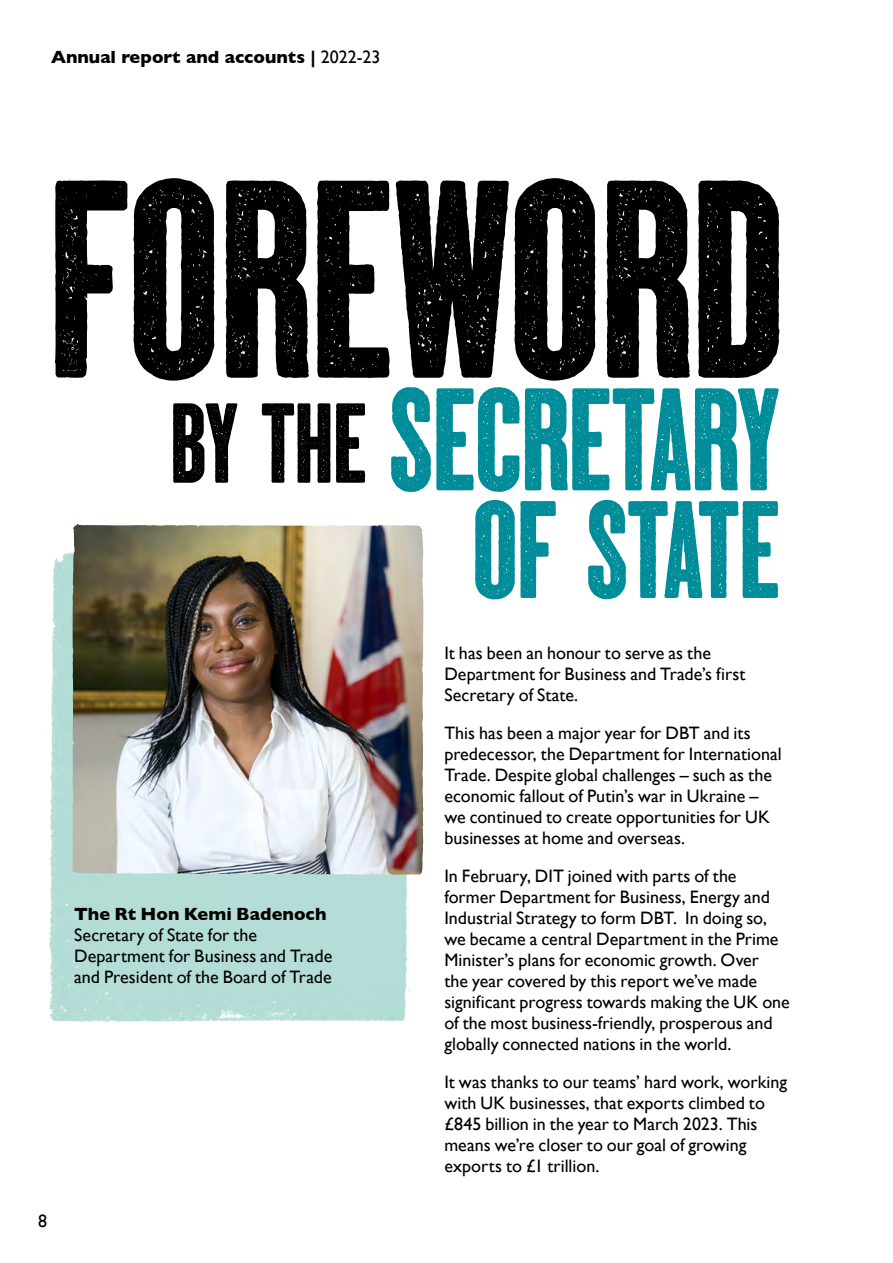
<style>
.page{position:relative;width:893px;height:1263px;background:#fff}
.page>*{position:absolute;margin:0;border:0;box-sizing:border-box;transform-origin:0 0}
.HEAD_2{font:259.2px "Dail Tabloid Mi UK Light";letter-spacing:-.035em;color:#000}
.HEAD_2-2{font:134.25px "Dail Tabloid Mi UK Light";letter-spacing:-.035em;color:#008c98}
.HEAD_2-3{font:127.5px "Dail Tabloid Mi UK Light";letter-spacing:-.04em;color:#008c98}
.Body_Copy{font:18px/21px "Gill Sans";color:#000}
.t1{font:700 18px "Gill Sans";color:#000}
.s1{font-weight:400}
.s2{font-size:104.4px;color:#000}
.s3{font-weight:700}
</style>
<div class="page">
<img style="left:49px;top:547px;width:361px;height:475px">
<img style="left:72px;top:525px;width:111px;height:349px">
<p class="t1" style="left:51px;top:43px;width:331px">Annual report and accounts | <span class="s1">2022-23</span></p>
<h2 class="HEAD_2" style="left:42px;top:144px;width:748px">FOREWORD</h2>
<h2 class="HEAD_2-2" style="left:168px;top:369px;width:614px"><span class="s2">BY THE</span> SECRETARY</h2>
<h2 class="HEAD_2-3" style="left:471px;top:483px;width:313px">OF STATE</h2>
<p class="Body_Copy" style="left:74px;top:903px;width:260px"><span class="s3">The Rt Hon Kemi Badenoch<br></span>Secretary of State for the<br>Department for Business and Trade and President of the Board of Trade</p>
<p class="Body_Copy" style="left:38px;top:1210px;width:10px">8</p>
<p class="Body_Copy" style="left:444px;top:642px;width:303px">It has been an honour to serve as the<br>Department for Business and Trade’s first<br>Secretary of State.</p>
<p class="Body_Copy" style="left:444px;top:722px;width:339px">This has been a major year for DBT and its predecessor, the Department for International Trade. Despite global challenges – such as the economic fallout of Putin’s war in Ukraine – we continued to create opportunities for UK businesses at home and overseas.</p>
<p class="Body_Copy" style="left:444px;top:865px;width:347px">In February, DIT joined with parts of the former Department for Business, Energy and Industrial Strategy to form DBT. In doing so, we became a central Department in the Prime Minister’s plans for economic growth. Over<br>the year covered by this report we’ve made significant progress towards making the UK one of the most business-friendly, prosperous and globally connected nations in the world.</p>
<p class="Body_Copy" style="left:444px;top:1071px;width:344px">It was thanks to our teams’ hard work, working with UK businesses, that exports climbed to £845 billion in the year to March 2023. This means we’re closer to our goal of growing exports to £1 trillion.</p>
</div>
